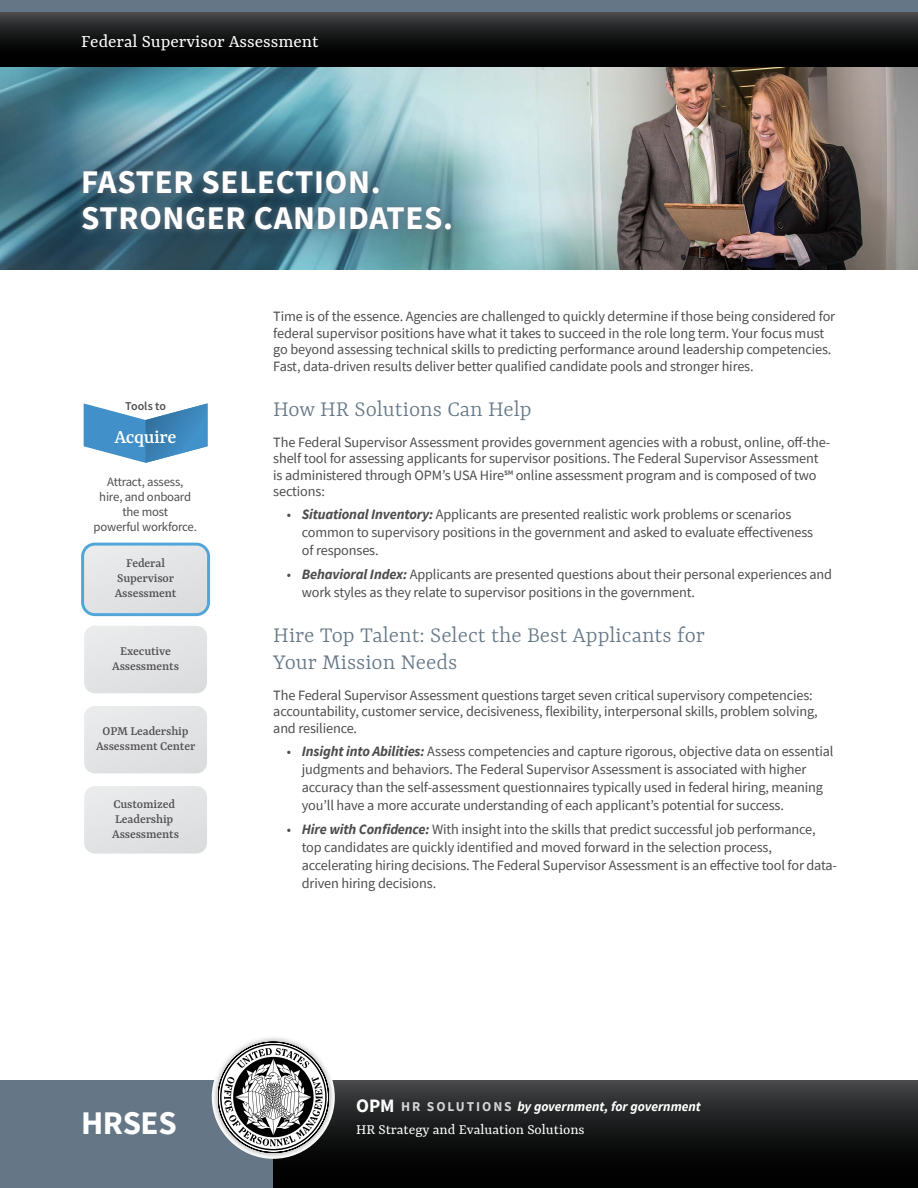
<style>
.page{position:relative;width:918px;height:1188px;background:#fff}
.page>*{position:absolute;margin:0;border:0;box-sizing:border-box;transform-origin:0 0}
.t1{font:700 33px/36px "Source Sans Pro";letter-spacing:.02em;color:#fff}
.t2{font:300 24px/27px "Yrsa";color:#657786}
.t3{font:500 21px "Yrsa";letter-spacing:-.02em;color:#fff}
.t4{font:19.5px "Yrsa";color:#fff}
.t5{font:15.6px "Yrsa";color:#fff}
.t6{font:14.25px/18px "Source Sans Pro";letter-spacing:-.01em;color:#4d4d4f}
.t7{font:500 13.5px/15px "Yrsa";letter-spacing:-.01em;color:#4f4e51;text-align:center}
.t8{font:italic 700 13.5px "Source Sans Pro";color:#fff}
.t9{font:12.75px/15px "Source Sans Pro";letter-spacing:-.015em;color:#4f4e51;text-align:center}
.t10{font:600 12px "Source Sans Pro";color:#504f51}
.s1{font-weight:700;font-style:italic}
.s2{font-style:normal;font-size:18.9px}
.s3{font-style:normal;color:#d1d3d4}
</style>
<div class="page">
<div style="left:0;top:1080px;width:918px;height:108px;background:#657786"></div>
<div style="left:273px;top:1080px;width:645px;height:108px;background:linear-gradient(to bottom,#3e3f40,#000)"></div>
<div style="left:211px;top:1035px;width:125px;height:125px;background:#000;opacity:.5"></div>
<svg style="left:218px;top:1042px;width:111px;height:111px"></svg>
<img style="left:0;top:67px;width:918px;height:203px">
<div style="left:0;top:0;width:918px;height:13px;background:#657786"></div>
<div style="left:0;top:13px;width:918px;height:54px;background:linear-gradient(to bottom,#3a3b3c,#000)"></div>
<svg style="left:75px;top:163px;width:384px;height:74px;background:#476d7d"></svg>
<div style="left:84px;top:626px;width:123px;height:67px;background:#e2e3e5"></div>
<div style="left:84px;top:786px;width:123px;height:68px;background:#e3e4e5"></div>
<div style="left:84px;top:706px;width:123px;height:67px;background:#e2e3e5"></div>
<svg style="left:84px;top:403px;width:124px;height:60px"></svg>
<svg style="left:81px;top:543px;width:129px;height:73px;background:#d2dde3"></svg>
<h1 class="t4" style="left:81px;top:31px;width:239px">Federal Supervisor Assessment</h1>
<p class="t1" style="left:81px;top:164px;width:374px">FASTER SELECTION.<br>STRONGER CANDIDATES.</p>
<p class="t10" style="left:125px;top:398px;width:42px">Tools to</p>
<p class="t3" style="left:114px;top:425px;width:64px">Acquire</p>
<p class="t9" style="left:94px;top:476px;width:105px">Attract, assess,<br>hire, and onboard the most<br>powerful workforce.</p>
<p class="t7" style="left:115px;top:556px;width:63px">Federal<br>Supervisor<br>Assessment</p>
<p class="t7" style="left:112px;top:643px;width:68px">Executive<br>Assessments</p>
<p class="t7" style="left:96px;top:723px;width:101px">OPM Leadership<br>Assessment Center</p>
<p class="t7" style="left:112px;top:796px;width:68px;text-align:left">Customized<br>Leadership<br>Assessments</p>
<p class="t6" style="left:273px;top:308px;width:563px;line-height:16.5px">Time is of the essence. Agencies are challenged to quickly determine if those being considered for federal supervisor positions have what it takes to succeed in the role long term. Your focus must go beyond assessing technical skills to predicting performance around leadership competencies.<br>Fast, data-driven results deliver better qualified candidate pools and stronger hires.</p>
<h2 class="t2" style="left:273px;top:395px;width:260px">How HR Solutions Can Help</h2>
<p class="t6" style="left:273px;top:434px;width:558px;line-height:16.5px">The Federal Supervisor Assessment provides government agencies with a robust, online, off-the&shy;shelf tool for assessing applicants for supervisor positions. The Federal Supervisor Assessment is administered through OPM’s USA Hire℠ online assessment program and is composed of two sections:</p>
<p class="t6" style="left:302px;top:506px;width:513px;text-indent:-15px">• <span class="s1">Situational Inventory:</span> Applicants are presented realistic work problems or scenarios common to supervisory positions in the government and asked to evaluate effectiveness of responses.</p>
<p class="t6" style="left:302px;top:565px;width:532px;text-indent:-15px">• <span class="s1">Behavioral Index:</span> Applicants are presented questions about their personal experiences and work styles as they relate to supervisor positions in the government.</p>
<h2 class="t2" style="left:273px;top:621px;width:433px">Hire Top Talent: Select the Best Applicants for<br>Your Mission Needs</h2>
<p class="t6" style="left:273px;top:687px;width:546px;line-height:16.5px">The Federal Supervisor Assessment questions target seven critical supervisory competencies: accountability, customer service, decisiveness, flexibility, interpersonal skills, problem solving, and resilience.</p>
<p class="t6" style="left:302px;top:742px;width:533px;text-indent:-15px">• <span class="s1">Insight into Abilities:</span> Assess competencies and capture rigorous, objective data on essential judgments and behaviors. The Federal Supervisor Assessment is associated with higher accuracy than the self-assessment questionnaires typically used in federal hiring, meaning you’ll have a more accurate understanding of each applicant’s potential for success.</p>
<p class="t6" style="left:302px;top:820px;width:537px;text-indent:-15px">• <span class="s1">Hire with Confidence:</span> With insight into the skills that predict successful job performance, top candidates are quickly identified and moved forward in the selection process, accelerating hiring decisions. The Federal Supervisor Assessment is an effective tool for data&shy;driven hiring decisions.</p>
<p class="t1" style="left:81px;top:1105px;width:97px">HRSES</p>
<p class="t8" style="left:356px;top:1097px;width:346px"><span class="s2">OPM</span> <span class="s3">HR SOLUTIONS</span> by government, for government</p>
<p class="t5" style="left:356px;top:1121px;width:230px">HR Strategy and Evaluation Solutions</p>
</div>
